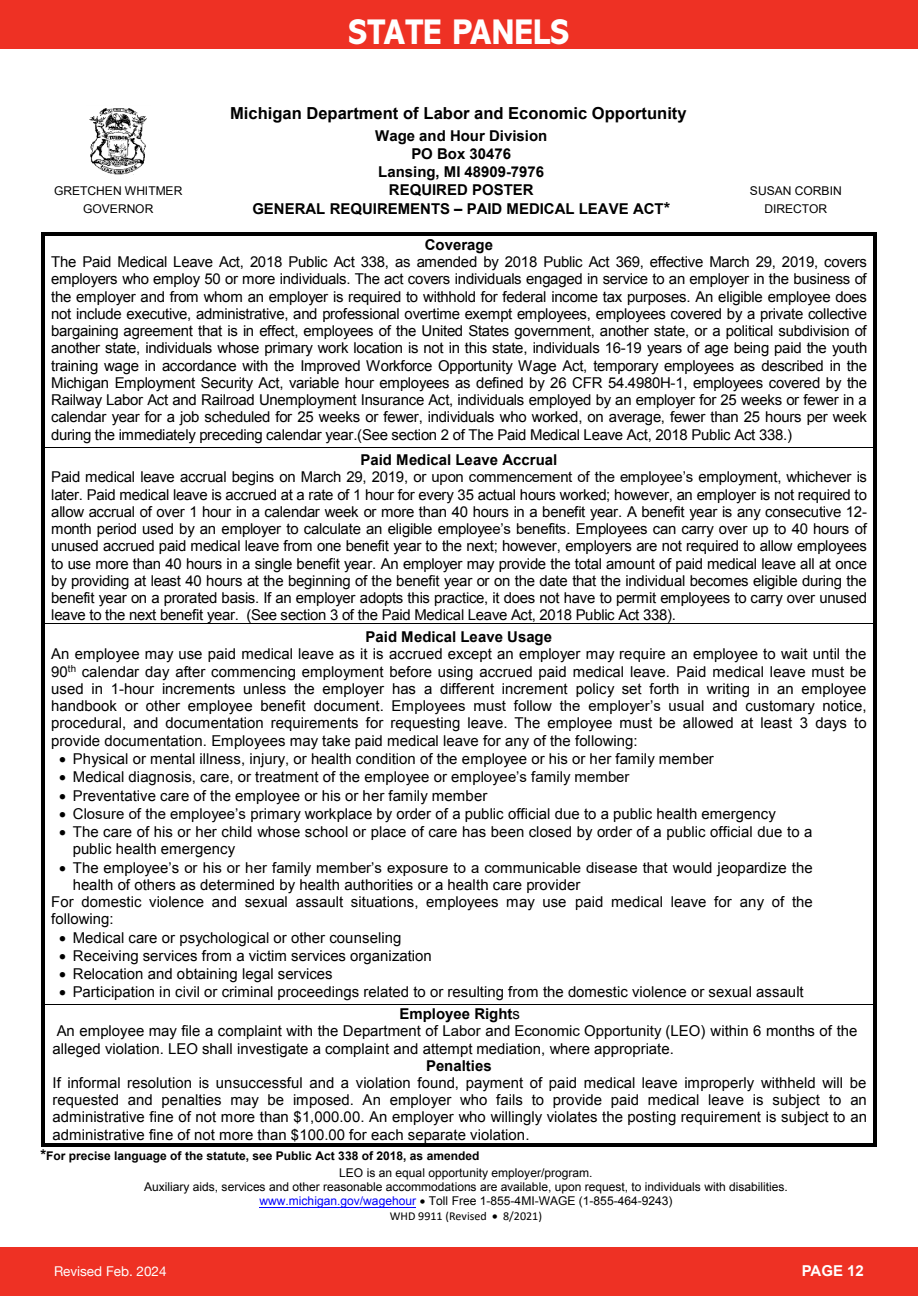
<style>
.page{position:relative;width:918px;height:1296px;background:#fff}
.page>*{position:absolute;margin:0;border:0;box-sizing:border-box;transform-origin:0 0}
.t1{font:800 36px "Abadi MT Pro";color:#fff;scale:.9 1}
.t2{font:700 16.5px "Arial";color:#000}
.t3{font:15px/17.2px "Arial";color:#000;text-align:justify}
.t4{font:700 15px/18.3px "Arial";color:#000;text-align:center}
.t5{font:700 15px "Arial";color:#fff}
.t6{font:13.5px "Helvetica Neue";color:#fff}
.t7{font:12px/14.2px "Arial";color:#000;text-align:center}
.t8{font:700 12px "Arial";color:#000}
.t9{font:12px "Calibri";color:#000}
.s1{font-size:16.5px}
.s2{font-weight:700}
.s3{font-size:15px}
.s4{color:#00f}
</style>
<div class="page">
<div style="left:0;top:0;width:918px;height:49px;background:#ee3124"></div>
<div style="left:0;top:1247px;width:918px;height:49px;background:#ee3124"></div>
<img style="left:89px;top:108px;width:58px;height:67px">
<svg style="left:42px;top:232px;width:3px;height:4px"></svg>
<hr style="left:45px;top:232px;width:828px;height:1px;background:#000">
<hr style="left:45px;top:235px;width:828px;height:1px;background:#000">
<svg style="left:873px;top:232px;width:4px;height:4px"></svg>
<hr style="left:44px;top:236px;width:1px;height:211px;background:#000">
<hr style="left:42px;top:236px;width:1px;height:211px;background:#000">
<hr style="left:875px;top:236px;width:2px;height:211px;background:#000">
<hr style="left:873px;top:236px;width:1px;height:211px;background:#000">
<hr style="left:45px;top:447px;width:828px;height:1px;background:#000">
<hr style="left:44px;top:448px;width:1px;height:176px;background:#000">
<hr style="left:42px;top:448px;width:1px;height:176px;background:#000">
<hr style="left:875px;top:448px;width:2px;height:176px;background:#000">
<hr style="left:873px;top:448px;width:1px;height:176px;background:#000">
<hr style="left:45px;top:624px;width:828px;height:1px;background:#000">
<hr style="left:44px;top:624px;width:1px;height:380px;background:#000">
<hr style="left:42px;top:624px;width:1px;height:380px;background:#000">
<hr style="left:875px;top:624px;width:2px;height:380px;background:#000">
<hr style="left:873px;top:624px;width:1px;height:380px;background:#000">
<hr style="left:45px;top:1004px;width:828px;height:1px;background:#000">
<hr style="left:44px;top:1005px;width:1px;height:138px;background:#000">
<hr style="left:42px;top:1005px;width:1px;height:138px;background:#000">
<hr style="left:45px;top:1145px;width:828px;height:1px;background:#000">
<hr style="left:45px;top:1143px;width:828px;height:1px;background:#000">
<hr style="left:875px;top:1005px;width:2px;height:138px;background:#000">
<hr style="left:873px;top:1005px;width:1px;height:138px;background:#000">
<svg style="left:873px;top:1143px;width:4px;height:3px"></svg>
<hr style="left:260px;top:1207px;width:156px;height:1px;background:#00f">
<p class="t7" style="left:54px;top:181px;width:130px;line-height:18px">GRETCHEN WHITMER<br>GOVERNOR</p>
<h1 class="t1" style="left:349px;top:12px;width:247px">STATE PANELS</h1>
<p class="t2" style="left:230px;top:103px;width:458px">Michigan Department of Labor and Economic Opportunity</p>
<p class="t4" style="left:252px;top:127px;width:419px">Wage and Hour Division<br>PO Box 30476<br>Lansing, MI 48909-7976<br>REQUIRED POSTER<br>GENERAL REQUIREMENTS – PAID MEDICAL LEAVE ACT<span class="s1">*</span></p>
<p class="t7" style="left:750px;top:182px;width:93px;line-height:17.7px">SUSAN CORBIN<br>DIRECTOR</p>
<p class="t4" style="left:425px;top:236px;width:70px">Coverage</p>
<p class="t3" style="left:51px;top:253px;width:818px">The Paid Medical Leave Act, 2018 Public Act 338, as amended by 2018 Public Act 369, effective March 29, 2019, covers employers who employ 50 or more individuals. The act covers individuals engaged in service to an employer in the business of the employer and from whom an employer is required to withhold for federal income tax purposes. An eligible employee does not include executive, administrative, and professional overtime exempt employees, employees covered by a private collective bargaining agreement that is in effect, employees of the United States government, another state, or a political subdivision of another state, individuals whose primary work location is not in this state, individuals 16-19 years of age being paid the youth training wage in accordance with the Improved Workforce Opportunity Wage Act, temporary employees as described in the Michigan Employment Security Act, variable hour employees as defined by 26 CFR 54.4980H-1, employees covered by the Railway Labor Act and Railroad Unemployment Insurance Act, individuals employed by an employer for 25 weeks or fewer in a calendar year for a job scheduled for 25 weeks or fewer, individuals who worked, on average, fewer than 25 hours per week during the immediately preceding calendar year.(See section 2 of The Paid Medical Leave Act, 2018 Public Act 338.)</p>
<p class="t4" style="left:361px;top:451px;width:198px">Paid Medical Leave Accrual</p>
<p class="t3" style="left:51px;top:469px;width:817px">Paid medical leave accrual begins on March 29, 2019, or upon commencement of the employee’s employment, whichever is later. Paid medical leave is accrued at a rate of 1 hour for every 35 actual hours worked; however, an employer is not required to allow accrual of over 1 hour in a calendar week or more than 40 hours in a benefit year. A benefit year is any consecutive 12- month period used by an employer to calculate an eligible employee’s benefits. Employees can carry over up to 40 hours of unused accrued paid medical leave from one benefit year to the next; however, employers are not required to allow employees to use more than 40 hours in a single benefit year. An employer may provide the total amount of paid medical leave all at once by providing at least 40 hours at the beginning of the benefit year or on the date that the individual becomes eligible during the benefit year on a prorated basis. If an employer adopts this practice, it does not have to permit employees to carry over unused leave to the next benefit year. (See section 3 of the Paid Medical Leave Act, 2018 Public Act 338).</p>
<p class="t4" style="left:366px;top:628px;width:188px">Paid Medical Leave Usage</p>
<p class="t3" style="left:51px;top:646px;width:817px">An employee may use paid medical leave as it is accrued except an employer may require an employee to wait until the 90<sup>th</sup> calendar day after commencing employment before using accrued paid medical leave. Paid medical leave must be used in 1-hour increments unless the employer has a different increment policy set forth in writing in an employee handbook or other employee benefit document. Employees must follow the employer’s usual and customary notice, procedural, and documentation requirements for requesting leave. The employee must be allowed at least 3 days to provide documentation. Employees may take paid medical leave for any of the following:</p>
<p class="t3" style="left:59px;top:750px;width:656px">• Physical or mental illness, injury, or health condition of the employee or his or her family member</p>
<p class="t3" style="left:59px;top:768px;width:572px">• Medical diagnosis, care, or treatment of the employee or employee’s family member</p>
<p class="t3" style="left:59px;top:787px;width:430px">• Preventative care of the employee or his or her family member</p>
<p class="t3" style="left:59px;top:805px;width:718px">• Closure of the employee’s primary workplace by order of a public official due to a public health emergency</p>
<p class="t3" style="left:73px;top:823px;width:741px;text-indent:-14px">• The care of his or her child whose school or place of care has been closed by order of a public official due to a public health emergency</p>
<p class="t3" style="left:59px;top:859px;width:755px">• The employee’s or his or her family member’s exposure to a communicable disease that would jeopardize the</p>
<p class="t3" style="left:73px;top:876px;width:509px">health of others as determined by health authorities or a health care provider</p>
<p class="t3" style="left:51px;top:893px;width:763px">For domestic violence and sexual assault situations, employees may use paid medical leave for any of the</p>
<p class="t3" style="left:51px;top:911px;width:64px">following:</p>
<p class="t3" style="left:59px;top:929px;width:344px">• Medical care or psychological or other counseling</p>
<p class="t3" style="left:59px;top:947px;width:374px">• Receiving services from a victim services organization</p>
<p class="t3" style="left:59px;top:965px;width:275px">• Relocation and obtaining legal services</p>
<p class="t3" style="left:400px;top:981px;width:406px;line-height:21.8px;text-indent:-340px">• Participation in civil or criminal proceedings related to or resulting from the domestic violence or sexual assault<br><span class="s2">Employee Right</span>s</p>
<p class="t3" style="left:53px;top:1023px;width:806px">An employee may file a complaint with the Department of Labor and Economic Opportunity (LEO) within 6 months of the alleged violation. LEO shall investigate a complaint and attempt mediation, where appropriate.</p>
<p class="t4" style="left:426px;top:1057px;width:67px">Penalties</p>
<p class="t3" style="left:53px;top:1074px;width:816px">If informal resolution is unsuccessful and a violation found, payment of paid medical leave improperly withheld will be requested and penalties may be imposed. An employer who fails to provide paid medical leave is subject to an administrative fine of not more than $1,000.00. An employer who willingly violates the posting requirement is subject to an administrative fine of not more than $100.00 for each separate violation.</p>
<p class="t8" style="left:40px;top:1148px;width:440px"><span class="s3">*</span>For precise language of the statute, see Public Act 338 of 2018, as amended</p>
<p class="t7" style="left:144px;top:1166px;width:645px">LEO is an equal opportunity employer/program.<br>Auxiliary aids, services and other reasonable accommodations are available, upon request, to individuals with disabilities. <span class="s4">www.michigan.gov/wagehour</span> • Toll Free 1-855-4MI-WAGE (1-855-464-9243)</p>
<p class="t9" style="left:390px;top:1208px;width:154px">WHD 9911 (Revised • 8/2021)</p>
<p class="t6" style="left:54px;top:1262px;width:114px">Revised Feb. 2024</p>
<p class="t5" style="left:802px;top:1261px;width:64px">PAGE 12</p>
</div>
